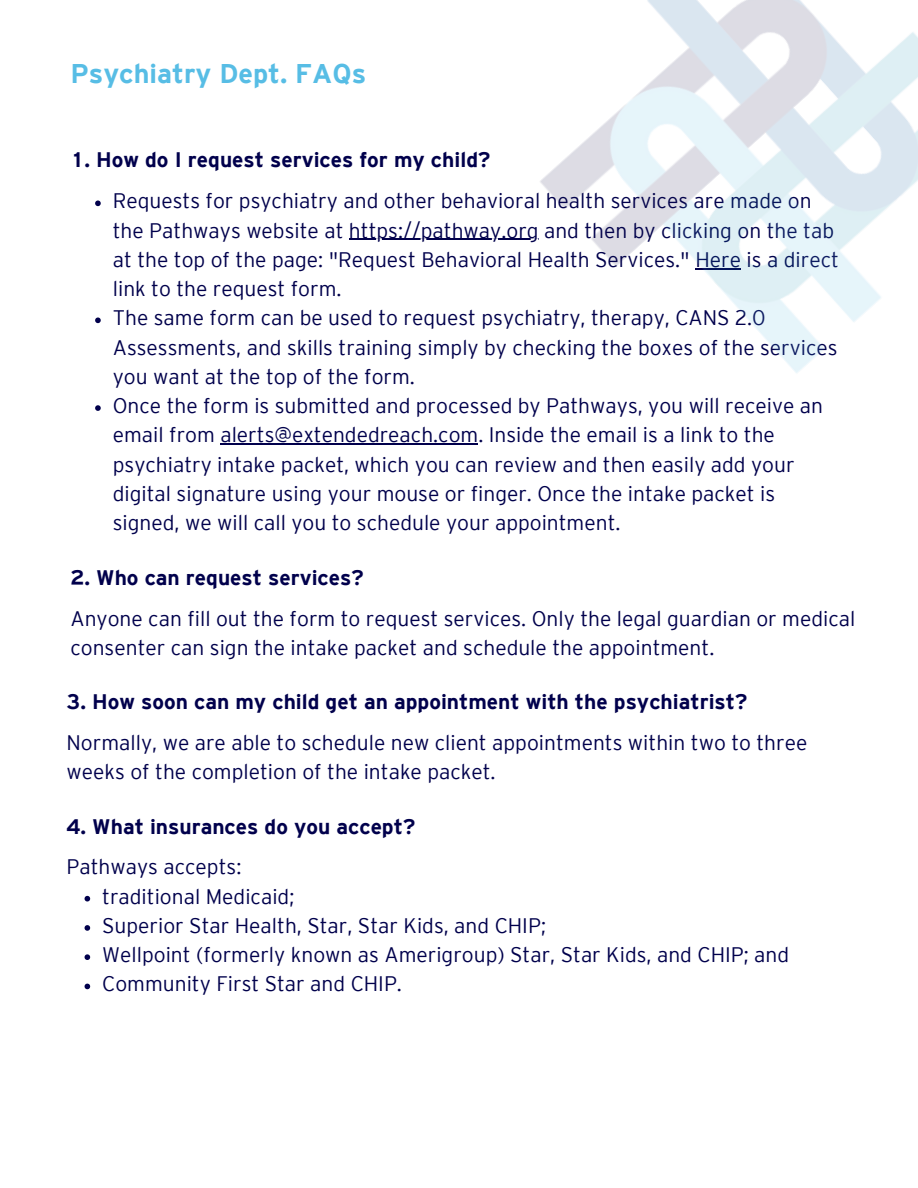
<style>
.page{position:relative;width:918px;height:1188px;background:#fff}
.page>*{position:absolute;margin:0;border:0;box-sizing:border-box;transform-origin:0 0}
.t1{font:700 27px "Interstate";color:#57bde5}
.t2{font:300 21px/29.2px "Interstate";color:#01004c}
.t3{font:700 21px "Interstate";color:#01004c}
</style>
<div class="page">
<svg style="left:95px;top:201px;width:6px;height:5px"></svg>
<hr style="left:349px;top:239px;width:190px;height:1px;background:#01004c">
<svg style="left:95px;top:318px;width:6px;height:5px"></svg>
<svg style="left:95px;top:405px;width:6px;height:6px"></svg>
<hr style="left:220px;top:444px;width:258px;height:1px;background:#01004c">
<img style="left:361px;top:0;width:557px;height:444px">
<svg style="left:85px;top:896px;width:5px;height:5px"></svg>
<svg style="left:85px;top:925px;width:5px;height:6px"></svg>
<svg style="left:85px;top:954px;width:5px;height:6px"></svg>
<svg style="left:85px;top:984px;width:5px;height:5px"></svg>
<p class="t1" style="left:70px;top:63px;width:297px">Psychiatry Dept. FAQs</p>
<p class="t3" style="left:70px;top:152px;width:421px">1. How do I request services for my child?</p>
<p class="t2" style="left:113px;top:188px;width:728px">Requests for psychiatry and other behavioral health services are made on the Pathways website at https://pathway.org and then by clicking on the tab at the top of the page: "Request Behavioral Health Services." Here is a direct link to the request form.</p>
<p class="t2" style="left:113px;top:305px;width:726px">The same form can be used to request psychiatry, therapy, CANS 2.0<br>Assessments, and skills training simply by checking the boxes of the services you want at the top of the form.</p>
<p class="t2" style="left:113px;top:393px;width:712px">Once the form is submitted and processed by Pathways, you will receive an email from alerts@extendedreach.com. Inside the email is a link to the psychiatry intake packet, which you can review and then easily add your digital signature using your mouse or finger. Once the intake packet is signed, we will call you to schedule your appointment.</p>
<p class="t3" style="left:70px;top:570px;width:295px">2. Who can request services?</p>
<p class="t2" style="left:70px;top:606px;width:786px">Anyone can fill out the form to request services. Only the legal guardian or medical consenter can sign the intake packet and schedule the appointment.</p>
<p class="t3" style="left:67px;top:694px;width:682px">3. How soon can my child get an appointment with the psychiatrist?</p>
<p class="t2" style="left:67px;top:730px;width:742px">Normally, we are able to schedule new client appointments within two to three weeks of the completion of the intake packet.</p>
<p class="t3" style="left:67px;top:818px;width:350px">4. What insurances do you accept?</p>
<p class="t2" style="left:67px;top:854px;width:176px">Pathways accepts:</p>
<p class="t2" style="left:102px;top:883px;width:194px">traditional Medicaid;</p>
<p class="t2" style="left:102px;top:913px;width:445px">Superior Star Health, Star, Star Kids, and CHIP;</p>
<p class="t2" style="left:102px;top:942px;width:689px">Wellpoint (formerly known as Amerigroup) Star, Star Kids, and CHIP; and</p>
<p class="t2" style="left:102px;top:971px;width:301px">Community First Star and CHIP.</p>
</div>
